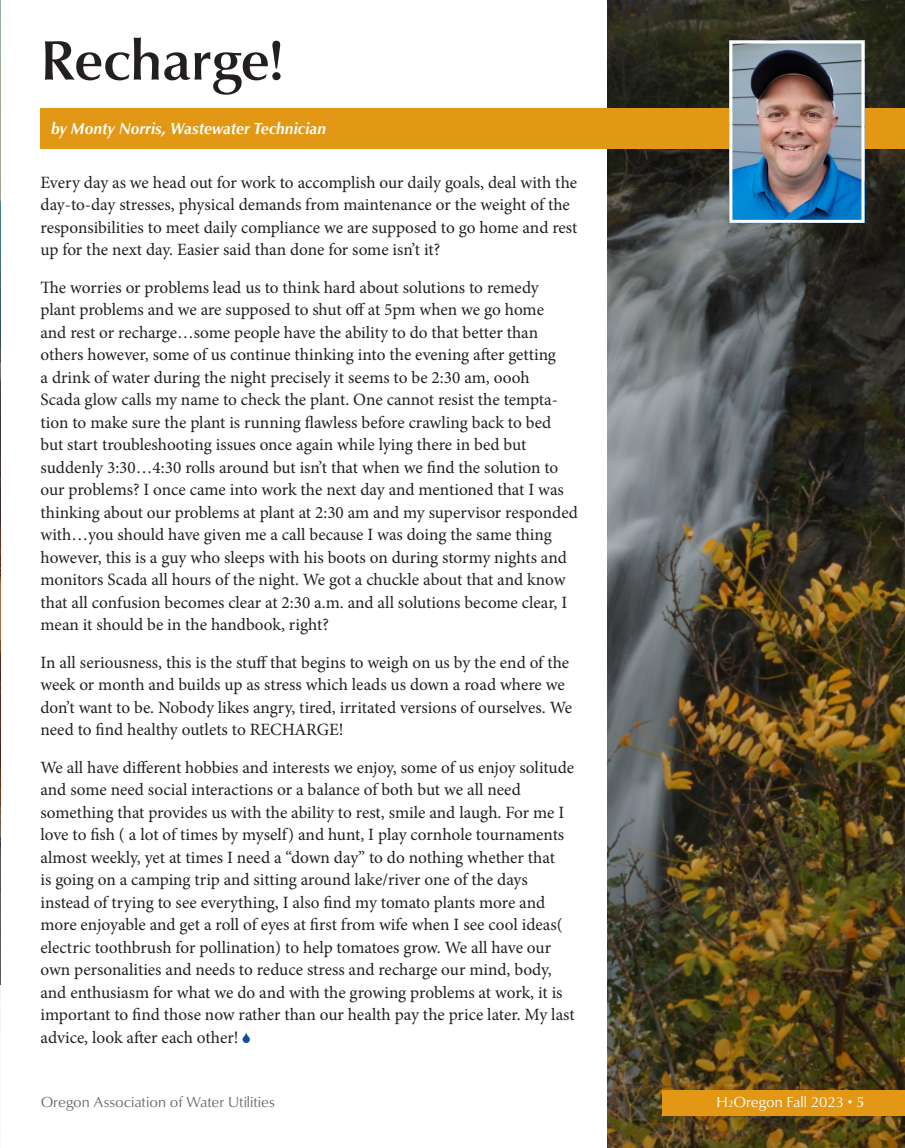
<style>
.page{position:relative;width:905px;height:1148px;background:#fff}
.page>*{position:absolute;margin:0;border:0;box-sizing:border-box;transform-origin:0 0}
.Headline{font:500 57px "Classico URW";letter-spacing:-.005em;color:#231f20}
.Copy_11_5{font:17.25px/22.5px "Minion Pro";letter-spacing:-.005em;color:#231f20}
.Byline{font:italic 700 16.5px "Classico URW";letter-spacing:.01em;color:#fff;scale:.94 1}
.t1{font:15px "Classico URW";color:#6c6d70}
.t2{font:15px "Classico URW";color:#fff}
.s1{font-size:9.75px}
</style>
<div class="page">
<img style="left:608px;top:0;width:296px;height:1148px">
<div style="left:662px;top:1090px;width:242px;height:25px;background:#e29815"></div>
<div style="left:40px;top:108px;width:864px;height:40px;background:#e29815"></div>
<img style="left:0;top:0;width:1px;height:837px">
<hr style="left:0;top:837px;width:1px;height:195px;background:#193046">
<hr style="left:0;top:984px;width:1px;height:164px;background:#fff">
<img style="left:733px;top:44px;width:127px;height:175px">
<div style="left:729px;top:40px;width:135px;height:183px;border:3px solid #fff"></div>
<p class="Headline" style="left:40px;top:18px;width:245px">Recharge!</p>
<p class="Byline" style="left:51px;top:116px;width:294px">by Monty Norris, Wastewater Technician</p>
<p class="Copy_11_5" style="left:40px;top:171px;width:538px">Every day as we head out for work to accomplish our daily goals, deal with the day-to-day stresses, physical demands from maintenance or the weight of the responsibilities to meet daily compliance we are supposed to go home and rest up for the next day. Easier said than done for some isn’t it?</p>
<p class="Copy_11_5" style="left:40px;top:276px;width:539px">The worries or problems lead us to think hard about solutions to remedy plant problems and we are supposed to shut off at 5pm when we go home<br>and rest or recharge…some people have the ability to do that better than others however, some of us continue thinking into the evening after getting<br>a drink of water during the night precisely it seems to be 2:30 am, oooh<br>Scada glow calls my name to check the plant. One cannot resist the tempta&shy;tion to make sure the plant is running flawless before crawling back to bed but start troubleshooting issues once again while lying there in bed but suddenly 3:30…4:30 rolls around but isn’t that when we find the solution to our problems? I once came into work the next day and mentioned that I was thinking about our problems at plant at 2:30 am and my supervisor responded with…you should have given me a call because I was doing the same thing however, this is a guy who sleeps with his boots on during stormy nights and monitors Scada all hours of the night. We got a chuckle about that and know that all confusion becomes clear at 2:30 a.m. and all solutions become clear, I mean it should be in the handbook, right?</p>
<p class="Copy_11_5" style="left:40px;top:651px;width:533px">In all seriousness, this is the stuff that begins to weigh on us by the end of the week or month and builds up as stress which leads us down a road where we don’t want to be. Nobody likes angry, tired, irritated versions of ourselves. We need to find healthy outlets to RECHARGE!</p>
<p class="Copy_11_5" style="left:40px;top:756px;width:535px">We all have different hobbies and interests we enjoy, some of us enjoy solitude and some need social interactions or a balance of both but we all need something that provides us with the ability to rest, smile and laugh. For me I love to fish ( a lot of times by myself) and hunt, I play cornhole tournaments almost weekly, yet at times I need a “down day” to do nothing whether that<br>is going on a camping trip and sitting around lake/river one of the days instead of trying to see everything, I also find my tomato plants more and more enjoyable and get a roll of eyes at first from wife when I see cool ideas( electric toothbrush for pollination) to help tomatoes grow. We all have our own personalities and needs to reduce stress and recharge our mind, body, and enthusiasm for what we do and with the growing problems at work, it is important to find those now rather than our health pay the price later. My last advice, look after each other!</p>
<p class="t1" style="left:40px;top:1091px;width:236px">Oregon Association of Water Utilities</p>
<p class="t2" style="left:716px;top:1091px;width:149px">H<span class="s1">2</span>Oregon Fall 2023 • 5</p>
</div>
